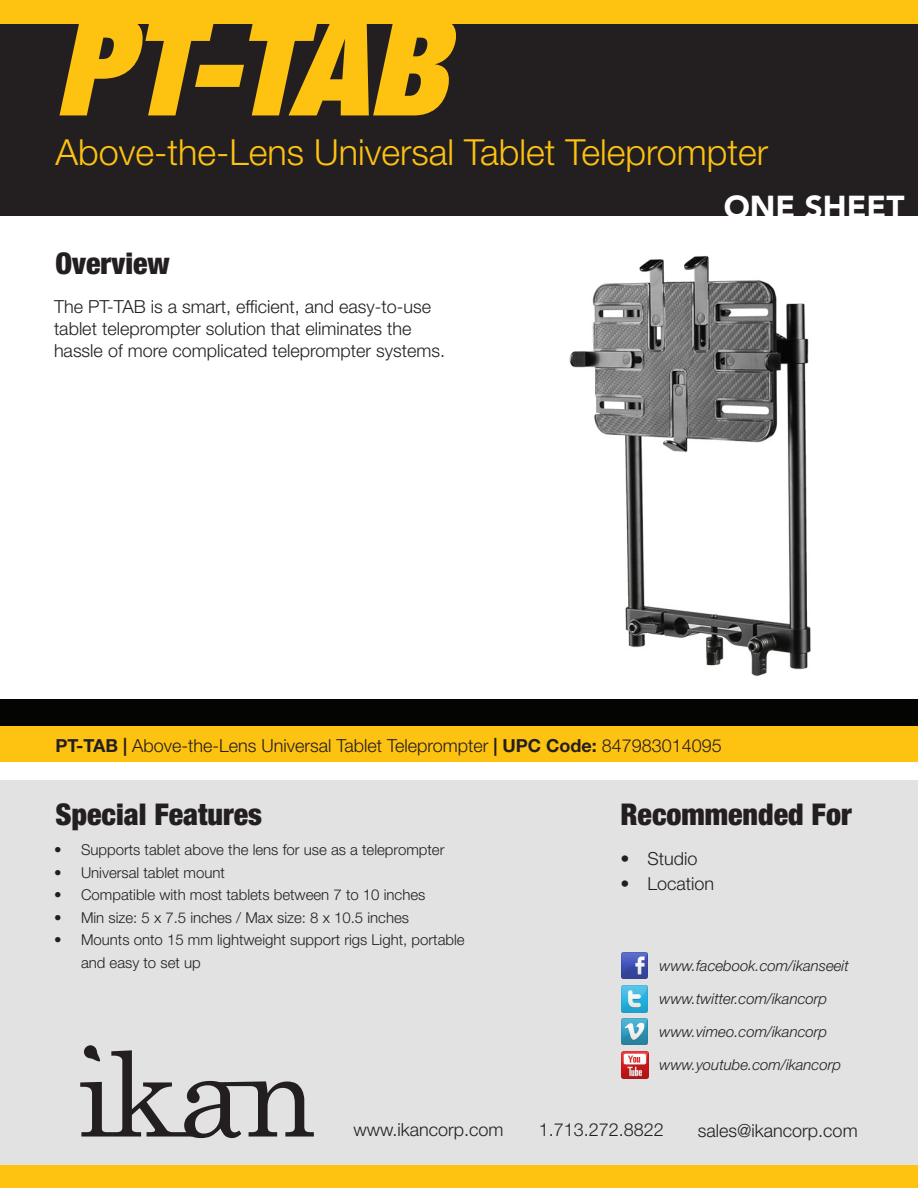
<style>
.page{position:relative;width:918px;height:1188px;background:#fff}
.page>*{position:absolute;margin:0;border:0;box-sizing:border-box;transform-origin:0 0}
.t1{font:italic 900 condensed 136.5px "Helvetica Neue LT Std";color:#fec210}
.t2{font:300 36px "Helvetica Neue LT Std";color:#fec210}
.t3{font:900 31.5px "Avenir LT Std";color:#fff}
.t4{font:900 condensed 30px "Helvetica Neue LT Std";color:#231f20}
.t5{font:300 18px/21.6px "Helvetica Neue LT Std";color:#231f20}
.t6{font:300 15px/22.5px "Helvetica Neue LT Std";color:#231f20}
.t7{font:italic 300 15px "Helvetica Neue LT Std";color:#231f20}
.s1{font-weight:700}
</style>
<div class="page">
<div style="left:0;top:780px;width:918px;height:408px;background:#e2e2e2"></div>
<svg style="left:80px;top:1045px;width:234px;height:93px"></svg>
<div style="left:0;top:0;width:918px;height:216px;background:#231f20"></div>
<img style="left:569px;top:256px;width:242px;height:420px">
<div style="left:0;top:0;width:918px;height:24px;background:#fec210"></div>
<div style="left:0;top:724px;width:918px;height:38px;background:#fec210"></div>
<div style="left:0;top:699px;width:918px;height:27px;background:#040503"></div>
<div style="left:0;top:1165px;width:918px;height:23px;background:#fec210"></div>
<img style="left:621px;top:952px;width:27px;height:27px">
<img style="left:621px;top:985px;width:27px;height:28px">
<img style="left:621px;top:1018px;width:27px;height:27px">
<img style="left:621px;top:1051px;width:28px;height:28px">
<p class="t1" style="left:54px;top:-20px;width:394px">PT-TAB</p>
<p class="t2" style="left:56px;top:131px;width:714px">Above-the-Lens Universal Tablet Teleprompter</p>
<p class="t4" style="left:56px;top:245px;width:116px">Overview</p>
<p class="t5" style="left:54px;top:296px;width:393px">The PT-TAB is a smart, efficient, and easy-to-use tablet teleprompter solution that eliminates the hassle of more complicated teleprompter systems.</p>
<p class="t3" style="left:724px;top:187px;width:182px">ONE SHEET</p>
<p class="t5" style="left:55px;top:734px;width:668px"><span class="s1">PT-TAB |</span> Above-the-Lens Universal Tablet Teleprompter <span class="s1">| UPC Code:</span> 847983014095</p>
<p class="t4" style="left:56px;top:796px;width:208px">Special Features</p>
<p class="t6" style="left:54px;top:838px;width:392px">• Supports tablet above the lens for use as a teleprompter</p>
<p class="t6" style="left:54px;top:861px;width:172px">• Universal tablet mount</p>
<p class="t6" style="left:54px;top:883px;width:373px">• Compatible with most tablets between 7 to 10 inches</p>
<p class="t6" style="left:54px;top:906px;width:357px">• Min size: 5 x 7.5 inches / Max size: 8 x 10.5 inches</p>
<p class="t6" style="left:81px;top:928px;width:385px;text-indent:-27px">• Mounts onto 15 mm lightweight support rigs Light, portable and easy to set up</p>
<p class="t4" style="left:620px;top:796px;width:233px">Recommended For</p>
<p class="t5" style="left:620px;top:847px;width:79px">• Studio</p>
<p class="t5" style="left:620px;top:873px;width:95px">• Location</p>
<p class="t7" style="left:660px;top:957px;width:191px">www.facebook.com/ikanseeit</p>
<p class="t7" style="left:660px;top:990px;width:169px">www.twitter.com/ikancorp</p>
<p class="t7" style="left:660px;top:1023px;width:169px">www.vimeo.com/ikancorp</p>
<p class="t7" style="left:660px;top:1056px;width:183px">www.youtube.com/ikancorp</p>
<p class="t5" style="left:353px;top:1118px;width:152px">www.ikancorp.com</p>
<p class="t5" style="left:539px;top:1119px;width:127px">1.713.272.8822</p>
<p class="t5" style="left:698px;top:1119px;width:161px">sales@ikancorp.com</p>
</div>
